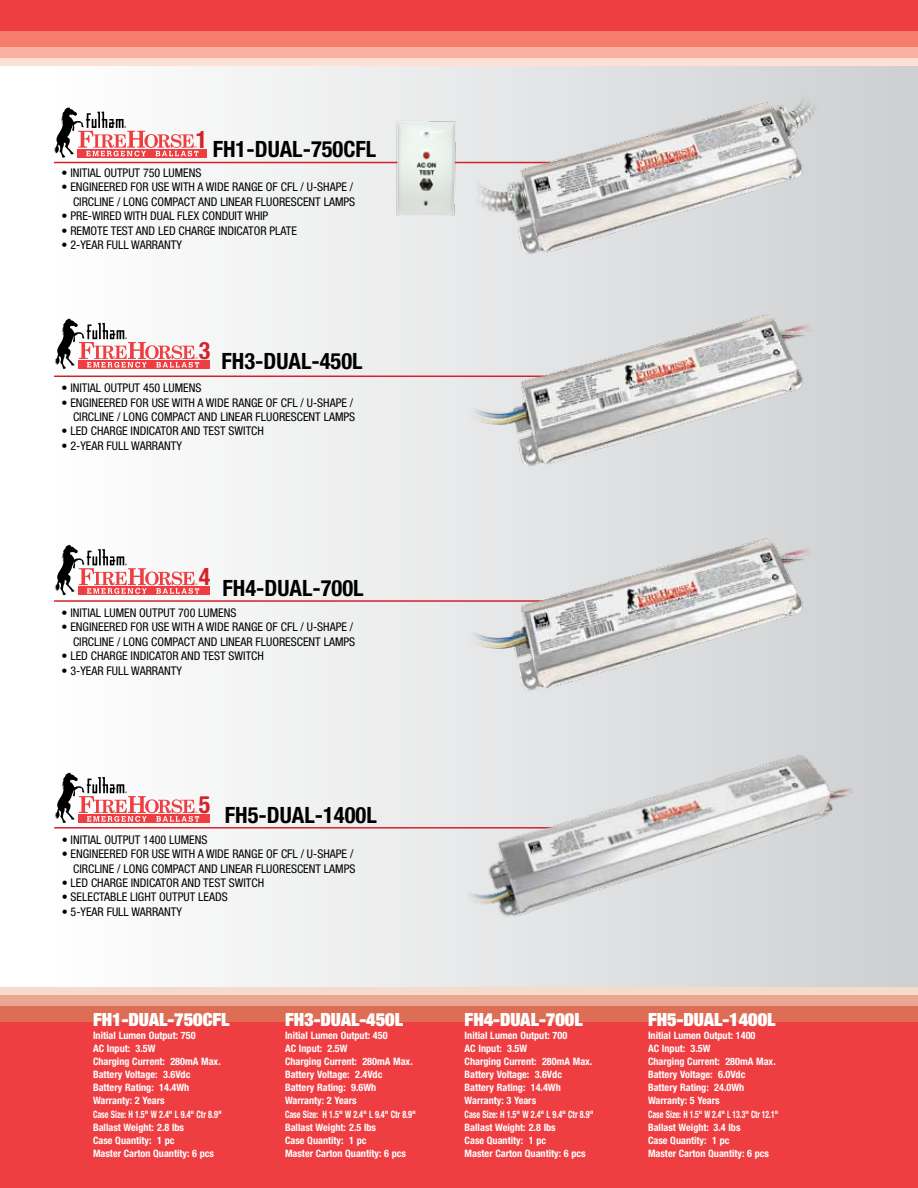
<style>
.page{position:relative;width:918px;height:1188px;background:#fff}
.page>*{position:absolute;margin:0;border:0;box-sizing:border-box;transform-origin:0 0}
.t1{font:700 condensed 24px "Helvetica Neue";color:#d2232a}
.t2{font:700 condensed 22.5px "Helvetica Neue";color:#000}
.t3{font:900 expanded 18.15px "Helvetica Neue";color:#fff}
.t4{font:condensed 12px/14.4px "Helvetica Neue";color:#000;text-align:right}
.t5{font:700 condensed 10.2px/13px "Helvetica Neue";color:#fff}
</style>
<div class="page">
<div style="left:904px;top:62px;width:14px;height:942px;background:#cdcfd0"></div>
<div style="left:0;top:62px;width:917px;height:942px;background:linear-gradient(to right,#fff,#ced0d2)"></div>
<div style="left:0;top:1022px;width:918px;height:166px;background:#ef3e42"></div>
<div style="left:0;top:1006px;width:918px;height:16px;background:#dd6d54"></div>
<div style="left:0;top:995px;width:918px;height:11px;background:#eaa68f"></div>
<div style="left:0;top:987px;width:918px;height:8px;background:#f5dace"></div>
<div style="left:0;top:0;width:918px;height:34px;background:#ef3e42"></div>
<div style="left:0;top:32px;width:918px;height:16px;background:#f47d6d"></div>
<div style="left:0;top:48px;width:918px;height:11px;background:#f9b1a1"></div>
<div style="left:0;top:58px;width:918px;height:8px;background:#fde0d6"></div>
<hr style="left:54px;top:376px;width:497px;height:1px;background:#d2232a">
<div style="left:78px;top:360px;width:132px;height:9px;background:#ef3e42"></div>
<svg style="left:54px;top:319px;width:145px;height:50px"></svg>
<hr style="left:54px;top:600px;width:497px;height:2px;background:#d2232a">
<img style="left:455px;top:524px;width:395px;height:175px">
<div style="left:78px;top:587px;width:132px;height:8px;background:#ef3e42"></div>
<svg style="left:54px;top:545px;width:145px;height:50px"></svg>
<hr style="left:54px;top:827px;width:579px;height:2px;background:#d2232a">
<div style="left:78px;top:815px;width:132px;height:8px;background:#ef3e42"></div>
<svg style="left:54px;top:773px;width:145px;height:50px"></svg>
<hr style="left:54px;top:162px;width:497px;height:1px;background:#d2232a">
<div style="left:78px;top:149px;width:129px;height:9px;background:#ef3e42"></div>
<svg style="left:53px;top:107px;width:145px;height:51px"></svg>
<img style="left:389px;top:117px;width:45px;height:102px">
<img style="left:434px;top:74px;width:416px;height:206px">
<img style="left:434px;top:285px;width:410px;height:207px">
<img style="left:454px;top:732px;width:430px;height:203px">
<h1 class="t1" style="left:196px;top:125px;width:13px">1</h1>
<h2 class="t2" style="left:213px;top:136px;width:165px">FH1-DUAL-750CFL</h2>
<p class="t4" style="left:62px;top:165px;width:141px">• INITIAL OUTPUT 750 LUMENS</p>
<p class="t4" style="left:62px;top:180px;width:295px">• ENGINEERED FOR USE WITH A WIDE RANGE OF CFL / U-SHAPE /<br>CIRCLINE / LONG COMPACT AND LINEAR FLUORESCENT LAMPS</p>
<p class="t4" style="left:62px;top:209px;width:208px">• PRE-WIRED WITH DUAL FLEX CONDUIT WHIP</p>
<p class="t4" style="left:62px;top:223px;width:237px">• REMOTE TEST AND LED CHARGE INDICATOR PLATE</p>
<p class="t4" style="left:62px;top:237px;width:122px">• 2-YEAR FULL WARRANTY</p>
<h1 class="t1" style="left:199px;top:336px;width:13px">3</h1>
<h2 class="t2" style="left:221px;top:347px;width:143px">FH3-DUAL-450L</h2>
<p class="t4" style="left:62px;top:381px;width:141px">• INITIAL OUTPUT 450 LUMENS</p>
<p class="t4" style="left:62px;top:395px;width:295px">• ENGINEERED FOR USE WITH A WIDE RANGE OF CFL / U-SHAPE /<br>CIRCLINE / LONG COMPACT AND LINEAR FLUORESCENT LAMPS</p>
<p class="t4" style="left:62px;top:424px;width:204px">• LED CHARGE INDICATOR AND TEST SWITCH</p>
<p class="t4" style="left:62px;top:438px;width:122px">• 2-YEAR FULL WARRANTY</p>
<h1 class="t1" style="left:199px;top:562px;width:13px">4</h1>
<h2 class="t2" style="left:223px;top:574px;width:143px">FH4-DUAL-700L</h2>
<p class="t4" style="left:62px;top:605px;width:177px">• INITIAL LUMEN OUTPUT 700 LUMENS</p>
<p class="t4" style="left:62px;top:620px;width:295px">• ENGINEERED FOR USE WITH A WIDE RANGE OF CFL / U-SHAPE /<br>CIRCLINE / LONG COMPACT AND LINEAR FLUORESCENT LAMPS</p>
<p class="t4" style="left:62px;top:649px;width:204px">• LED CHARGE INDICATOR AND TEST SWITCH</p>
<p class="t4" style="left:62px;top:663px;width:122px">• 3-YEAR FULL WARRANTY</p>
<h1 class="t1" style="left:199px;top:790px;width:13px">5</h1>
<h2 class="t2" style="left:225px;top:801px;width:153px">FH5-DUAL-1400L</h2>
<p class="t4" style="left:62px;top:832px;width:147px">• INITIAL OUTPUT 1400 LUMENS</p>
<p class="t4" style="left:62px;top:847px;width:295px">• ENGINEERED FOR USE WITH A WIDE RANGE OF CFL / U-SHAPE /<br>CIRCLINE / LONG COMPACT AND LINEAR FLUORESCENT LAMPS</p>
<p class="t4" style="left:62px;top:875px;width:204px">• LED CHARGE INDICATOR AND TEST SWITCH</p>
<p class="t4" style="left:62px;top:890px;width:167px">• SELECTABLE LIGHT OUTPUT LEADS</p>
<p class="t4" style="left:62px;top:904px;width:122px">• 5-YEAR FULL WARRANTY</p>
<h3 class="t3" style="left:93px;top:1008px;width:138px">FH1-DUAL-750CFL</h3>
<p class="t5" style="left:93px;top:1029px;width:130px">Initial Lumen Output: 750<br>AC Input: 3.5W<br>Charging Current: 280mA Max.<br>Battery Voltage: 3.6Vdc<br>Battery Rating: 14.4Wh<br>Warranty: 2 Years<br>Case Size: H 1.5" W 2.4" L 9.4" Ctr 8.9"<br>Ballast Weight: 2.8 lbs<br>Case Quantity: 1 pc<br>Master Carton Quantity: 6 pcs</p>
<h3 class="t3" style="left:285px;top:1008px;width:120px">FH3-DUAL-450L</h3>
<p class="t5" style="left:285px;top:1029px;width:132px">Initial Lumen Output: 450<br>AC Input: 2.5W<br>Charging Current: 280mA Max.<br>Battery Voltage: 2.4Vdc<br>Battery Rating: 9.6Wh<br>Warranty: 2 Years<br>Case Size: H 1.5" W 2.4" L 9.4" Ctr 8.9"<br>Ballast Weight: 2.5 lbs<br>Case Quantity: 1 pc<br>Master Carton Quantity: 6 pcs</p>
<h3 class="t3" style="left:465px;top:1008px;width:120px">FH4-DUAL-700L</h3>
<p class="t5" style="left:465px;top:1029px;width:130px">Initial Lumen Output: 700<br>AC Input: 3.5W<br>Charging Current: 280mA Max.<br>Battery Voltage: 3.6Vdc<br>Battery Rating: 14.4Wh<br>Warranty: 3 Years<br>Case Size: H 1.5" W 2.4" L 9.4" Ctr 8.9"<br>Ballast Weight: 2.8 lbs<br>Case Quantity: 1 pc<br>Master Carton Quantity: 6 pcs</p>
<h3 class="t3" style="left:648px;top:1008px;width:129px">FH5-DUAL-1400L</h3>
<p class="t5" style="left:648px;top:1029px;width:132px">Initial Lumen Output: 1400<br>AC Input: 3.5W<br>Charging Current: 280mA Max.<br>Battery Voltage: 6.0Vdc<br>Battery Rating: 24.0Wh<br>Warranty: 5 Years<br>Case Size: H 1.5" W 2.4" L 13.3" Ctr 12.1"<br>Ballast Weight: 3.4 lbs<br>Case Quantity: 1 pc<br>Master Carton Quantity: 6 pcs</p>
</div>
